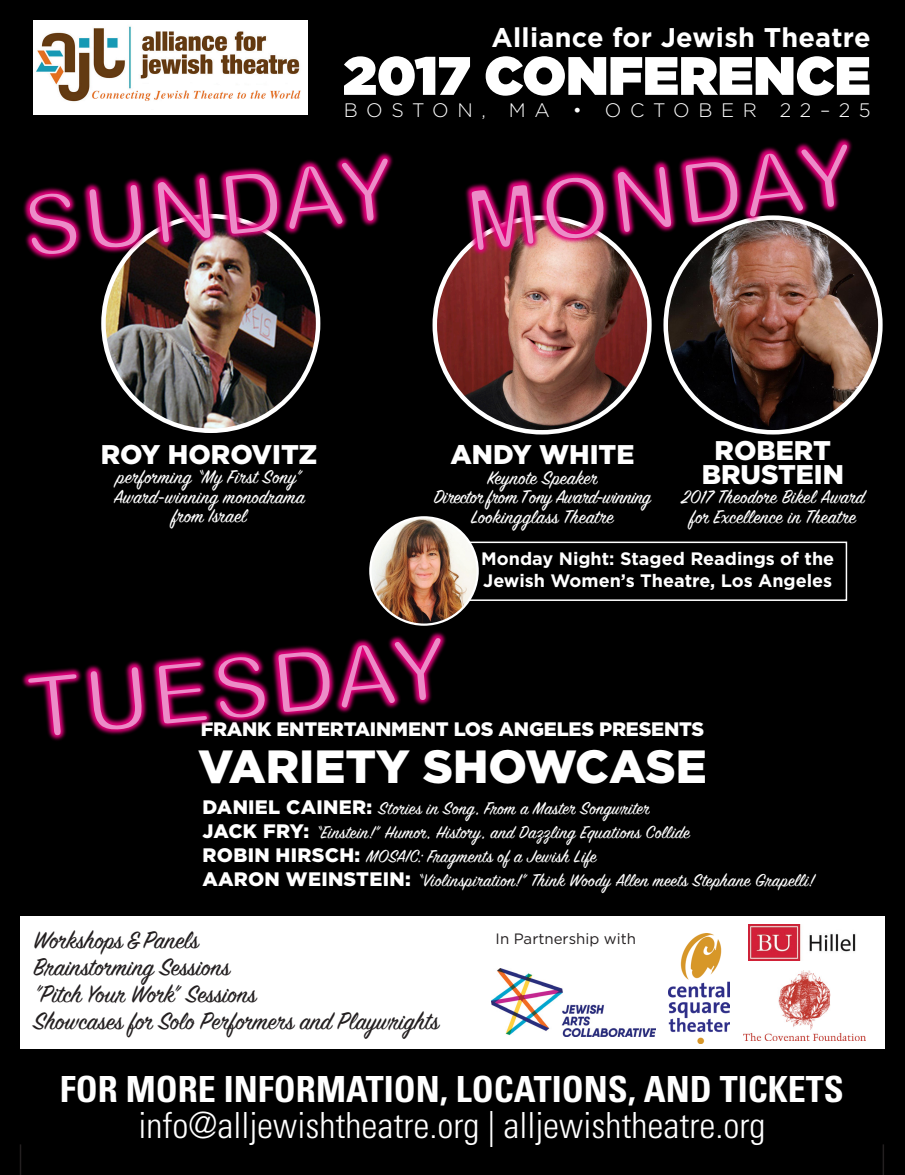
<style>
.page{position:relative;width:905px;height:1175px;background:#fff}
.page>*{position:absolute;margin:0;border:0;box-sizing:border-box;transform-origin:0 0}
.t1{font:900 54px "Gotham";color:#fff}
.t2{font:900 46.5px "Gotham";color:#fff}
.t3{font:300 condensed 36px "Univers LT Std";color:#fff}
.t4{font:700 condensed 36px "Univers LT Std";color:#fff}
.t5{font:27px/27px "Sign Painter House Script";color:#231f20}
.t6{font:900 27px/24px "Gotham";color:#fff;text-align:center}
.t7{font:700 27px "Gotham";letter-spacing:.01em;color:#fff}
.t8{font:21px/19.5px "Sign Painter House Script";letter-spacing:.015em;color:#fff;text-align:center}
.t9{font:19.5px/24px "Sign Painter House Script";letter-spacing:.015em;color:#fff}
.t10{font:900 19.5px "Gotham";letter-spacing:-.01em;color:#fff}
.t11{font:300 19.5px "Gotham";letter-spacing:.44em;color:#fff}
.t12{font:700 18px/21.6px "Gotham";color:#fff}
.t13{font:15px "Gotham";color:#231f20}
.s1{font-family:"Gotham";font-weight:900}
</style>
<div class="page">
<div style="left:0;top:0;width:904px;height:1174px;background:#000"></div>
<div style="left:20px;top:915px;width:864px;height:133px;background:#fff"></div>
<img style="left:743px;top:970px;width:122px;height:70px">
<img style="left:491px;top:969px;width:164px;height:67px">
<img style="left:435px;top:218px;width:214px;height:214px;border-radius:107px">
<img style="left:665px;top:218px;width:215px;height:214px;border-radius:107px">
<hr style="left:20px;top:1144px;width:1px;height:30px;background:#231f20">
<hr style="left:882px;top:1144px;width:2px;height:30px;background:#231f20">
<img style="left:103px;top:216px;width:215px;height:215px;border-radius:107px">
<img style="left:23px;top:199px;width:114px;height:83px">
<img style="left:26px;top:183px;width:176px;height:95px">
<img style="left:94px;top:114px;width:176px;height:157px">
<img style="left:162px;top:114px;width:141px;height:150px">
<img style="left:220px;top:114px;width:83px;height:144px">
<img style="left:278px;top:114px;width:115px;height:138px">
<svg style="left:30px;top:193px;width:46px;height:61px"></svg>
<svg style="left:89px;top:185px;width:52px;height:62px"></svg>
<svg style="left:158px;top:178px;width:53px;height:64px"></svg>
<svg style="left:226px;top:174px;width:51px;height:60px"></svg>
<svg style="left:289px;top:158px;width:98px;height:71px"></svg>
<img style="left:438px;top:183px;width:157px;height:106px">
<img style="left:482px;top:175px;width:160px;height:105px">
<img style="left:556px;top:165px;width:176px;height:106px">
<img style="left:624px;top:160px;width:177px;height:103px">
<img style="left:682px;top:155px;width:176px;height:101px">
<img style="left:740px;top:138px;width:118px;height:111px">
<svg style="left:471px;top:185px;width:62px;height:65px;background:#af3975"></svg>
<svg style="left:546px;top:177px;width:57px;height:61px"></svg>
<svg style="left:617px;top:167px;width:54px;height:65px"></svg>
<svg style="left:685px;top:162px;width:52px;height:60px"></svg>
<svg style="left:750px;top:144px;width:97px;height:72px"></svg>
<img style="left:668px;top:933px;width:61px;height:110px">
<img style="left:34px;top:21px;width:274px;height:93px">
<img style="left:748px;top:924px;width:108px;height:36px">
<img style="left:22px;top:672px;width:9px;height:16px">
<img style="left:31px;top:665px;width:68px;height:76px">
<img style="left:99px;top:661px;width:57px;height:74px">
<img style="left:156px;top:656px;width:62px;height:73px">
<img style="left:220px;top:649px;width:57px;height:74px">
<img style="left:277px;top:645px;width:58px;height:73px">
<img style="left:335px;top:609px;width:129px;height:104px">
<svg style="left:28px;top:674px;width:48px;height:61px"></svg>
<svg style="left:91px;top:667px;width:51px;height:62px"></svg>
<svg style="left:159px;top:662px;width:48px;height:61px"></svg>
<svg style="left:218px;top:657px;width:47px;height:60px"></svg>
<svg style="left:278px;top:652px;width:51px;height:60px"></svg>
<svg style="left:342px;top:638px;width:98px;height:69px"></svg>
<div style="left:467px;top:541px;width:380px;height:60px;border:2px solid #fff"></div>
<img style="left:370px;top:517px;width:107px;height:107px;border-radius:54px">
<div style="left:369px;top:516px;width:110px;height:110px;border:2px solid #fff;border-radius:50%"></div>
<h3 class="t7" style="left:491px;top:20px;width:380px">Alliance for Jewish Theatre</h3>
<h1 class="t1" style="left:343px;top:37px;width:529px">2017 CONFERENCE</h1>
<p class="t11" style="left:344px;top:97px;width:528px">BOSTON, MA • OCTOBER 22–25</p>
<h3 class="t6" style="left:101px;top:442px;width:218px">ROY HOROVITZ</h3>
<p class="t8" style="left:114px;top:469px;width:192px">performing “My First Sony”<br>Award-winning monodrama from Israel</p>
<h3 class="t6" style="left:450px;top:442px;width:185px">ANDY WHITE</h3>
<p class="t8" style="left:434px;top:469px;width:219px">Keynote Speaker<br>Director from Tony Award-winning<br>Lookingglass Theatre</p>
<h3 class="t6" style="left:701px;top:438px;width:144px">ROBERT<br>BRUSTEIN</h3>
<p class="t8" style="left:681px;top:489px;width:185px">2017 Theodore Bikel Award for Excellence in Theatre</p>
<p class="t12" style="left:481px;top:548px;width:354px">Monday Night: Staged Readings of the<br>Jewish Women’s Theatre, Los Angeles</p>
<p class="t10" style="left:201px;top:716px;width:505px">FRANK ENTERTAINMENT LOS ANGELES PRESENTS</p>
<h2 class="t2" style="left:198px;top:734px;width:510px">VARIETY SHOWCASE</h2>
<p class="t9" style="left:202px;top:797px;width:613px"><span class="s1">DANIEL CAINER:</span> Stories in Song, From a Master Songwriter<br><span class="s1">JACK FRY:</span> “Einstein!” Humor, History, and Dazzling Equations Collide<br><span class="s1">ROBIN HIRSCH:</span> MOSAIC: Fragments of a Jewish Life<br><span class="s1">AARON WEINSTEIN:</span> “Violinspiration!” Think Woody Allen meets Stephane Grapelli!</p>
<h3 class="t5" style="left:33px;top:929px;width:407px">Workshops &amp; Panels<br>Brainstorming Sessions<br>”Pitch Your Work” Sessions<br>Showcases for Solo Performers and Playwrights</h3>
<p class="t13" style="left:495px;top:929px;width:142px">In Partnership with</p>
<h3 class="t4" style="left:60px;top:1067px;width:785px">FOR MORE INFORMATION, LOCATIONS, AND TICKETS</h3>
<h3 class="t3" style="left:138px;top:1104px;width:628px">info@alljewishtheatre.org | alljewishtheatre.org</h3>
</div>
